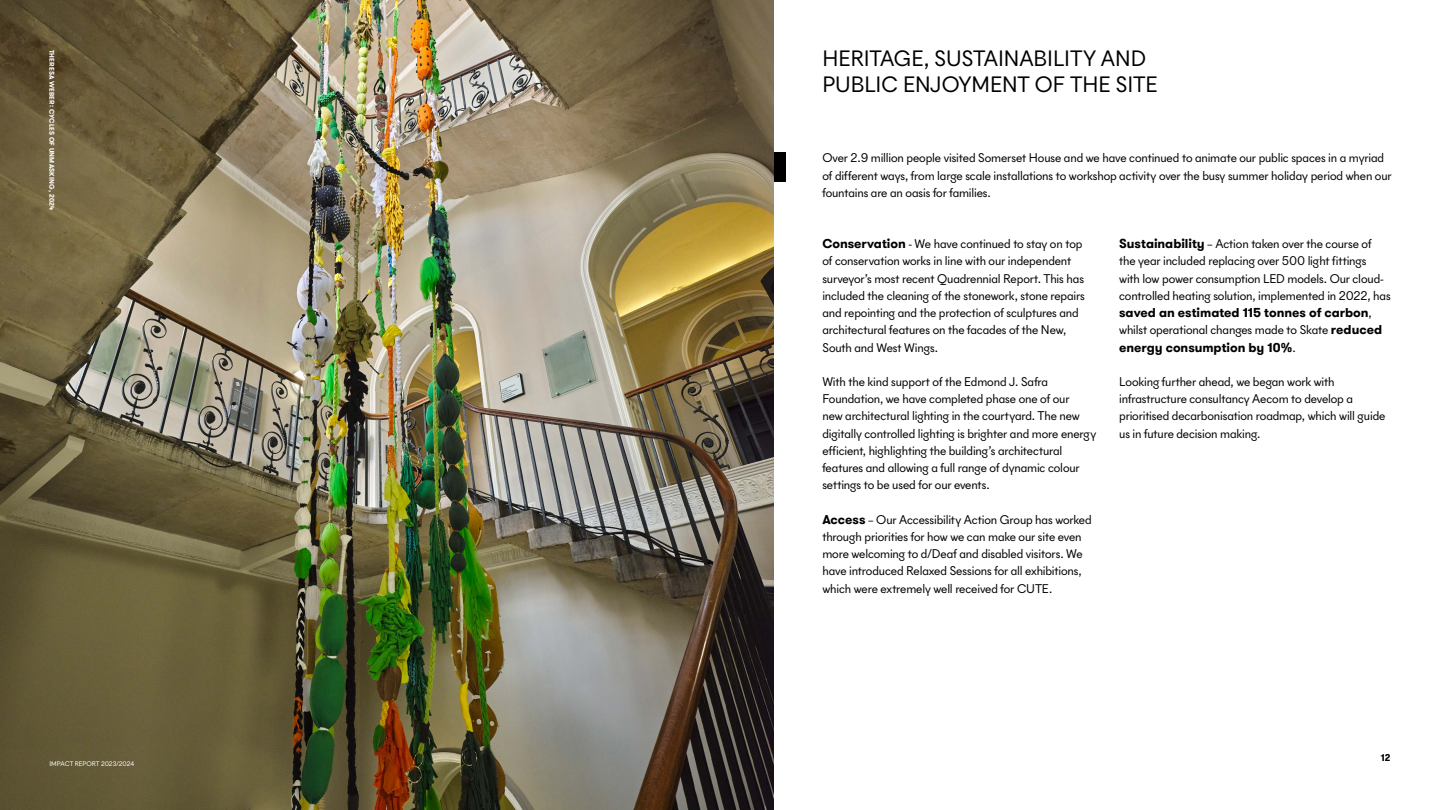
<style>
.page{position:relative;width:1440px;height:810px;background:#fff}
.page>*{position:absolute;margin:0;border:0;box-sizing:border-box;transform-origin:0 0}
.t1{font:22.5px/25.5px "New Paris Skyline";letter-spacing:-.005em;color:#000}
.t2{font:12.75px/17.2px "New Paris Skyline";letter-spacing:-.01em;color:#000}
.t3{font:700 12.75px "GT Walsheim";letter-spacing:-.005em;color:#000}
.t4{font:700 9.75px "GT Walsheim";color:#000}
.t5{font:700 6.75px "GT Walsheim";letter-spacing:.03em;color:#fff}
.t6{font:6.75px "New Paris Skyline";letter-spacing:-.005em;color:#fff}
.s1{font-family:"GT Walsheim";font-weight:700}
.s2{font-family:"New Paris Skyline";font-weight:400}
</style>
<div class="page">
<div style="left:774px;top:153px;width:11px;height:29px;background:#000"></div>
<img style="left:0;top:0;width:774px;height:810px">
<p class="t5" style="left:56px;top:50px;width:162px;rotate:90deg">THERESA WEBER: CYCLES OF UNMASKING, 2024</p>
<p class="t6" style="left:50px;top:759px;width:86px">IMPACT REPORT 2023/2024</p>
<h1 class="t1" style="left:822px;top:46px;width:337px">HERITAGE, SUSTAINABILITY AND<br>PUBLIC ENJOYMENT OF THE SITE</h1>
<p class="t2" style="left:822px;top:149px;width:571px">Over 2.9 million people visited Somerset House and we have continued to animate our public spaces in a myriad of different ways, from large scale installations to workshop activity over the busy summer holiday period when our fountains are an oasis for families.</p>
<p class="t2" style="left:822px;top:235px;width:264px"><span class="s1">Conservation</span> - We have continued to stay on top of conservation works in line with our independent surveyor’s most recent Quadrennial Report. This has included the cleaning of the stonework, stone repairs and repointing and the protection of sculptures and architectural features on the facades of the New, South and West Wings.</p>
<p class="t2" style="left:822px;top:373px;width:275px">With the kind support of the Edmond J. Safra Foundation, we have completed phase one of our<br>new architectural lighting in the courtyard. The new digitally controlled lighting is brighter and more energy efficient, highlighting the building’s architectural features and allowing a full range of dynamic colour settings to be used for our events.</p>
<p class="t2" style="left:822px;top:511px;width:271px"><span class="s1">Access</span> – Our Accessibility Action Group has worked through priorities for how we can make our site even more welcoming to d/Deaf and disabled visitors. We have introduced Relaxed Sessions for all exhibitions, which were extremely well received for CUTE.</p>
<p class="t2" style="left:1119px;top:235px;width:273px"><span class="s1">Sustainability</span> – Action taken over the course of the year included replacing over 500 light fittings<br>with low power consumption LED models. Our cloud&shy;controlled heating solution, implemented in 2022, has</p>
<p class="t3" style="left:1119px;top:304px;width:254px">saved an estimated 115 tonnes of carbon<span class="s2">,</span></p>
<p class="t2" style="left:1119px;top:321px;width:264px">whilst operational changes made to Skate <span class="s1">reduced</span></p>
<p class="t3" style="left:1119px;top:339px;width:178px">energy consumption by 10%<span class="s2">.</span></p>
<p class="t2" style="left:1119px;top:373px;width:268px">Looking further ahead, we began work with infrastructure consultancy Aecom to develop a prioritised decarbonisation roadmap, which will guide us in future decision making.</p>
<p class="t4" style="left:1381px;top:751px;width:11px">12</p>
</div>
